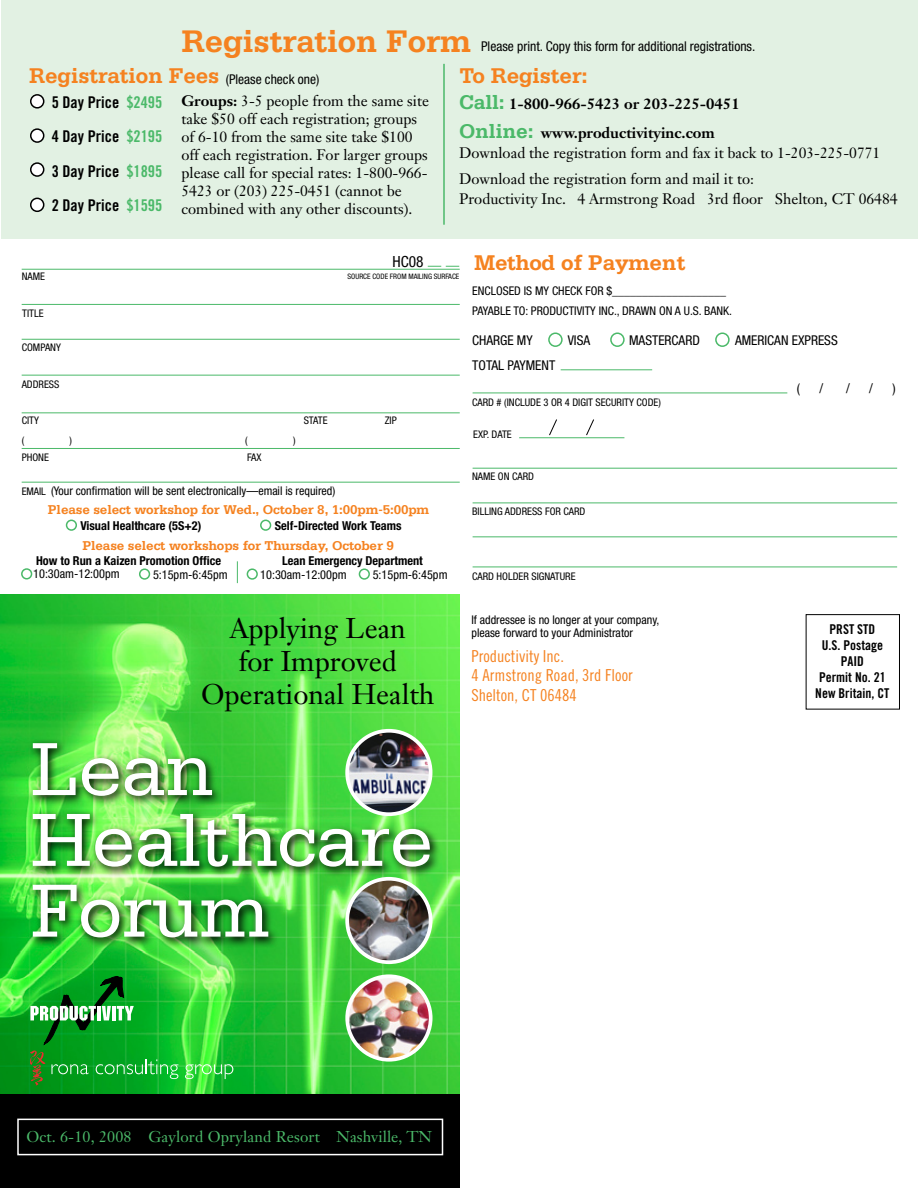
<style>
.page{position:relative;width:918px;height:1188px;background:#fff}
.page>*{position:absolute;margin:0;border:0;box-sizing:border-box;transform-origin:0 0}
.t1{font:79.35px/70.8px "Serifa";letter-spacing:-.01em;color:#fff}
.t2{font:700 33px "Serifa";letter-spacing:-.01em;color:#f58220}
.t3{font:28.2px/32.8px "Janson Text";color:#000;text-align:center}
.t4{font:700 22.5px "Serifa";letter-spacing:-.01em;color:#f58220}
.t5{font:700 21px/29.1px "Serifa";letter-spacing:-.01em;color:#4bb969}
.t6{font:16.5px/19.5px "Trade Gothic Cond Eighteen";color:#f58220}
.t7{font:16.2px/34.5px "Trade Gothic Bold Cond Twenty";color:#000;text-align:justify}
.t8{font:15.45px "Janson Text";letter-spacing:.01em;color:#4bb969}
.t9{font:condensed 15.45px "Helvetica Neue";color:#000}
.t10{font:15px/18px "Janson Text";color:#000}
.t11{font:700 15px/29.1px "Janson Text";color:#000;text-align:center}
.t12{font:condensed 13.5px "Helvetica Neue";color:#000}
.t13{font:700 13.5px "Serifa";letter-spacing:-.01em;color:#f58220}
.t14{font:13.5px/16.2px "Trade Gothic Bold Cond Twenty";color:#000;text-align:center}
.t15{font:700 condensed 12.3px "Helvetica Neue";color:#000}
.t16{font:condensed 12.3px "Helvetica Neue";color:#000}
.t17{font:condensed 12px/13.5px "Helvetica Neue";color:#000}
.t18{font:condensed 10.5px "Helvetica Neue";color:#000}
.t19{font:condensed 7.5px "Helvetica Neue";color:#000}
.s1{font-weight:700}
.s2{color:#4bb969}
.s3{font-size:10.5px}
</style>
<div class="page">
<img style="left:1px;top:594px;width:459px;height:501px">
<div style="left:1px;top:1095px;width:459px;height:93px;background:#000"></div>
<div style="left:2px;top:0;width:916px;height:239px;background:#e2f1e3"></div>
<div style="left:806px;top:614px;width:94px;height:96px;border:1px solid #000"></div>
<hr style="left:443px;top:64px;width:2px;height:161px;background:#4bb969">
<img style="left:28px;top:738px;width:432px;height:255px">
<img style="left:347px;top:976px;width:84px;height:84px;border-radius:42px">
<div style="left:345px;top:974px;width:88px;height:88px;border:4px solid #fff;border-radius:50%"></div>
<img style="left:347px;top:731px;width:84px;height:83px;border-radius:42px">
<div style="left:345px;top:729px;width:87px;height:87px;border:4px solid #fff;border-radius:50%"></div>
<img style="left:347px;top:879px;width:84px;height:83px;border-radius:42px">
<div style="left:345px;top:877px;width:87px;height:87px;border:4px solid #fff;border-radius:50%"></div>
<div style="left:17px;top:1119px;width:426px;height:36px;border:2px solid #fff"></div>
<svg style="left:185px;top:1064px;width:48px;height:15px"></svg>
<svg style="left:30px;top:967px;width:148px;height:119px;background:#1ba831"></svg>
<hr style="left:22px;top:448px;width:438px;height:1px;background:#4bb969">
<hr style="left:22px;top:482px;width:438px;height:1px;background:#4bb969">
<hr style="left:22px;top:412px;width:438px;height:1px;background:#4bb969">
<hr style="left:22px;top:375px;width:438px;height:1px;background:#4bb969">
<hr style="left:22px;top:339px;width:438px;height:1px;background:#4bb969">
<hr style="left:22px;top:304px;width:438px;height:1px;background:#4bb969">
<hr style="left:22px;top:269px;width:438px;height:1px;background:#4bb969">
<hr style="left:473px;top:567px;width:424px;height:1px;background:#4bb969">
<hr style="left:473px;top:468px;width:424px;height:1px;background:#4bb969">
<hr style="left:473px;top:503px;width:424px;height:1px;background:#4bb969">
<hr style="left:473px;top:536px;width:424px;height:1px;background:#4bb969">
<hr style="left:473px;top:393px;width:314px;height:1px;background:#4bb969">
<hr style="left:519px;top:437px;width:105px;height:1px;background:#4bb969">
<svg style="left:549px;top:419px;width:8px;height:17px"></svg>
<svg style="left:586px;top:419px;width:8px;height:17px"></svg>
<div style="left:31px;top:95px;width:13px;height:13px;background:#fff;border-radius:50%"></div>
<div style="left:30px;top:94px;width:14px;height:15px;border:2px solid #000;border-radius:50%"></div>
<div style="left:31px;top:198px;width:13px;height:13px;background:#fff;border-radius:50%"></div>
<div style="left:30px;top:198px;width:14px;height:14px;border:2px solid #000;border-radius:50%"></div>
<div style="left:31px;top:163px;width:13px;height:13px;background:#fff;border-radius:50%"></div>
<div style="left:30px;top:162px;width:14px;height:15px;border:2px solid #000;border-radius:50%"></div>
<div style="left:31px;top:129px;width:13px;height:13px;background:#fff;border-radius:50%"></div>
<div style="left:30px;top:128px;width:14px;height:15px;border:2px solid #000;border-radius:50%"></div>
<div style="left:548px;top:332px;width:15px;height:15px;border:2px solid #4bb969;border-radius:50%"></div>
<div style="left:610px;top:332px;width:15px;height:15px;border:2px solid #4bb969;border-radius:50%"></div>
<div style="left:715px;top:332px;width:15px;height:15px;border:2px solid #4bb969;border-radius:50%"></div>
<hr style="left:561px;top:369px;width:91px;height:1px;background:#4bb969">
<div style="left:66px;top:520px;width:11px;height:11px;border:2px solid #4bb969;border-radius:50%"></div>
<div style="left:260px;top:520px;width:11px;height:11px;border:2px solid #4bb969;border-radius:50%"></div>
<div style="left:21px;top:568px;width:11px;height:12px;border:2px solid #4bb969;border-radius:50%"></div>
<div style="left:247px;top:568px;width:11px;height:12px;border:2px solid #4bb969;border-radius:50%"></div>
<div style="left:139px;top:568px;width:11px;height:12px;border:2px solid #4bb969;border-radius:50%"></div>
<div style="left:359px;top:568px;width:11px;height:12px;border:2px solid #4bb969;border-radius:50%"></div>
<svg style="left:237px;top:561px;width:1px;height:22px"></svg>
<svg style="left:428px;top:266px;width:31px;height:1px"></svg>
<h2 class="t2" style="left:182px;top:22px;width:291px">Registration Form</h2>
<p class="t12" style="left:226px;top:71px;width:95px">(Please check one)</p>
<p class="t12" style="left:481px;top:39px;width:276px">Please print. Copy this form for additional registrations.</p>
<h3 class="t4" style="left:29px;top:63px;width:192px">Registration Fees</h3>
<h3 class="t4" style="left:459px;top:63px;width:130px">To Register:</h3>
<h3 class="t5" style="left:459px;top:87px;width:76px">Call:<br>Online:</h3>
<p class="t10" style="left:182px;top:91px;width:249px"><span class="s1">Groups:</span> 3-5 people from the same site take $50 off each registration; groups of 6-10 from the same site take $100 off each registration. For larger groups please call for special rates: 1-800-966- 5423 or (203) 225-0451 (cannot be combined with any other discounts).</p>
<p class="t7" style="left:52px;top:85px;width:112px">5 Day Price <span class="s2">$2495<br></span>4 Day Price <span class="s2">$2195<br></span>3 Day Price <span class="s2">$1895<br></span>2 Day Price <span class="s2">$1595</span></p>
<p class="t11" style="left:509px;top:89px;width:232px">1-800-966-5423 or 203-225-0451 www.productivityinc.com</p>
<p class="t10" style="left:459px;top:169px;width:440px;line-height:19.5px">Download the registration form and mail it to:<br>Productivity Inc. 4 Armstrong Road 3rd floor Shelton, CT 06484</p>
<p class="t10" style="left:459px;top:144px;width:423px">Download the registration form and fax it back to 1-203-225-0771</p>
<p class="t18" style="left:22px;top:270px;width:25px">NAME</p>
<p class="t18" style="left:22px;top:307px;width:23px">TITLE</p>
<p class="t18" style="left:22px;top:341px;width:41px">COMPANY</p>
<p class="t18" style="left:22px;top:378px;width:39px">ADDRESS</p>
<p class="t9" style="left:393px;top:253px;width:33px">HC08</p>
<p class="t19" style="left:348px;top:272px;width:113px">SOURCE CODE FROM MAILING SURFACE</p>
<p class="t18" style="left:22px;top:414px;width:19px">CITY</p>
<p class="t18" style="left:304px;top:414px;width:25px">STATE</p>
<p class="t18" style="left:385px;top:414px;width:14px">ZIP</p>
<p class="t18" style="left:22px;top:434px;width:4px">(</p>
<p class="t18" style="left:70px;top:434px;width:4px">)</p>
<p class="t18" style="left:245px;top:434px;width:4px">(</p>
<p class="t18" style="left:293px;top:434px;width:4px">)</p>
<p class="t18" style="left:22px;top:452px;width:29px">PHONE</p>
<p class="t17" style="left:22px;top:484px;width:315px"><span class="s3">EMAIL</span> (Your confirmation will be sent electronically—email is required)</p>
<p class="t18" style="left:247px;top:452px;width:16px">FAX</p>
<p class="t13" style="left:48px;top:501px;width:383px">Please select workshop for Wed., October 8, 1:00pm-5:00pm</p>
<p class="t15" style="left:36px;top:553px;width:187px">How to Run a Kaizen Promotion Office</p>
<p class="t15" style="left:282px;top:553px;width:142px">Lean Emergency Department</p>
<p class="t16" style="left:33px;top:567px;width:88px">10:30am-12:00pm</p>
<p class="t16" style="left:153px;top:567px;width:76px">5:15pm-6:45pm</p>
<p class="t16" style="left:260px;top:567px;width:88px">10:30am-12:00pm</p>
<p class="t16" style="left:373px;top:567px;width:76px">5:15pm-6:45pm</p>
<p class="t15" style="left:80px;top:518px;width:122px">Visual Healthcare (5S+2)</p>
<p class="t15" style="left:275px;top:518px;width:128px">Self-Directed Work Teams</p>
<p class="t13" style="left:82px;top:537px;width:313px">Please select workshops for Thursday, October 9</p>
<h3 class="t4" style="left:474px;top:249px;width:213px">Method of Payment</h3>
<p class="t17" style="left:472px;top:281px;width:261px;line-height:19.5px">ENCLOSED IS MY CHECK FOR $___________________<br>PAYABLE TO: PRODUCTIVITY INC., DRAWN ON A U.S. BANK.</p>
<p class="t12" style="left:472px;top:332px;width:62px">CHARGE MY</p>
<p class="t12" style="left:568px;top:332px;width:24px">VISA</p>
<p class="t12" style="left:629px;top:332px;width:72px">MASTERCARD</p>
<p class="t12" style="left:735px;top:332px;width:104px">AMERICAN EXPRESS</p>
<p class="t12" style="left:472px;top:357px;width:84px">TOTAL PAYMENT</p>
<p class="t18" style="left:472px;top:396px;width:190px">CARD # (INCLUDE 3 OR 4 DIGIT SECURITY CODE)</p>
<p class="t18" style="left:473px;top:428px;width:40px">EXP. DATE</p>
<p class="t18" style="left:472px;top:470px;width:64px">NAME ON CARD</p>
<p class="t18" style="left:472px;top:505px;width:115px">BILLING ADDRESS FOR CARD</p>
<p class="t18" style="left:472px;top:571px;width:105px">CARD HOLDER SIGNATURE</p>
<p class="t12" style="left:797px;top:380px;width:5px">(</p>
<p class="t12" style="left:820px;top:380px;width:5px">/</p>
<p class="t12" style="left:846px;top:380px;width:5px">/</p>
<p class="t12" style="left:869px;top:380px;width:5px">/</p>
<p class="t12" style="left:892px;top:380px;width:5px">)</p>
<h3 class="t3" style="left:201px;top:612px;width:235px">Applying Lean<br>for Improved<br>Operational Health</h3>
<h1 class="t1" style="left:30px;top:733px;width:405px">Lean<br>Healthcare<br>Forum</h1>
<p class="t17" style="left:471px;top:613px;width:190px">If addressee is no longer at your company, please forward to your Administrator</p>
<p class="t6" style="left:471px;top:646px;width:163px">Productivity Inc.<br>4 Armstrong Road, 3rd Floor<br>Shelton, CT 06484</p>
<p class="t14" style="left:815px;top:621px;width:76px">PRST STD<br>U.S. Postage<br>PAID<br>Permit No. 21<br>New Britain, CT</p>
<p class="t8" style="left:26px;top:1127px;width:407px">Oct. 6-10, 2008 Gaylord Opryland Resort Nashville, TN</p>
</div>
